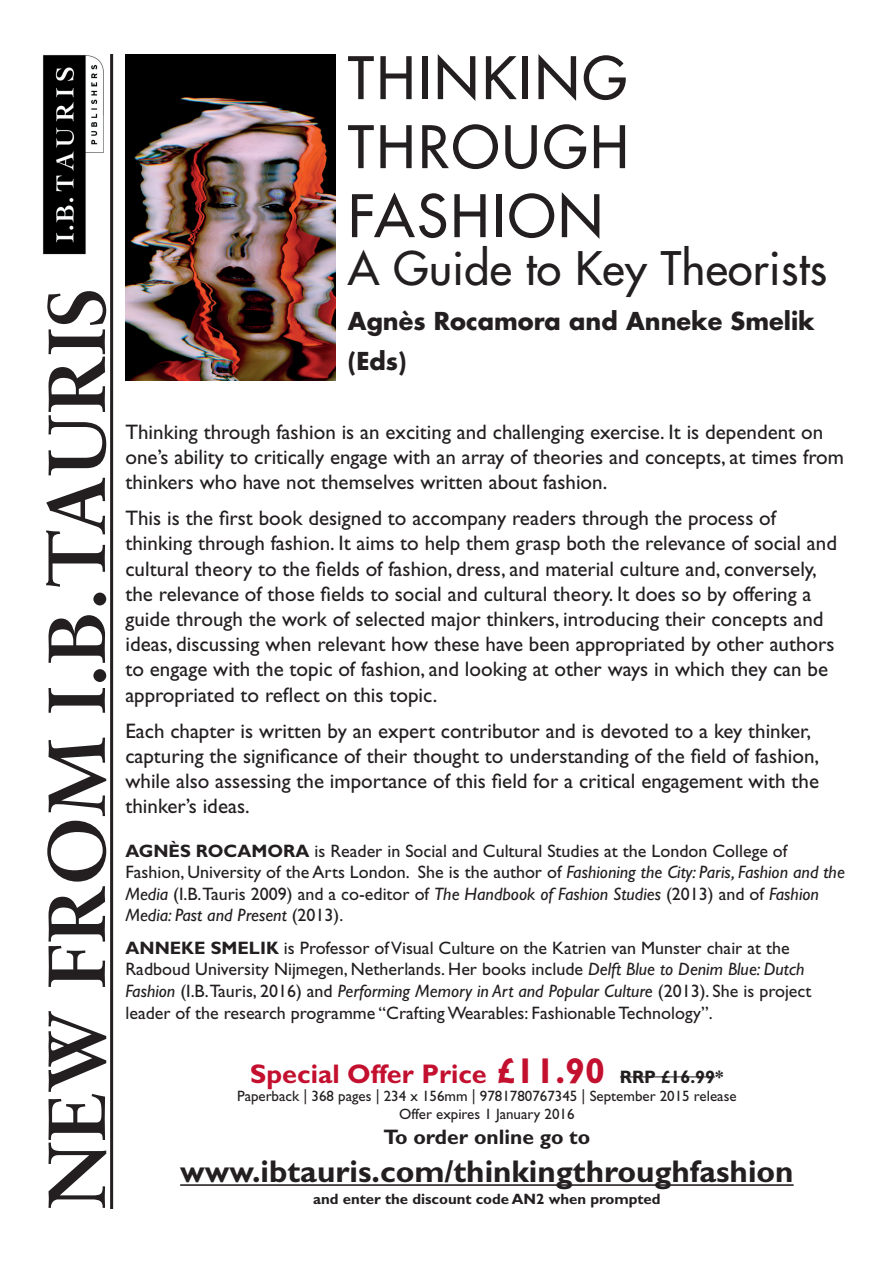
<style>
.page{position:relative;width:893px;height:1263px;background:#fff}
.page>*{position:absolute;margin:0;border:0;box-sizing:border-box;transform-origin:0 0}
.t1{font:700 81px "Sabon";color:#231f20}
.t2{font:57px/69px "Futura";letter-spacing:.05em;color:#231f20;text-align:justify}
.Subtitle{font:45px "Futura";letter-spacing:.01em;color:#231f20}
.book_description{font:700 31.5px "Gill Sans";color:#231f20}
.t3{font:700 27px "Gill Sans";color:#c3102f}
.Author{font:700 24px/40.5px "Futura";color:#231f20}
.book_description-2{font:21px/25.2px "Gill Sans CE";color:#231f20}
.book_description-3{font:700 21px "Gill Sans";color:#231f20}
.book_description-4{font:18px/21.6px "Gill Sans CE";color:#231f20}
.ISBN_etc{font:15px "Gill Sans CE";color:#231f20}
.ISBN_etc-2{font:700 15px "Gill Sans";color:#231f20}
.s1{font-family:"Gill Sans";font-weight:700}
.s2{font-family:"Gill Sans";font-style:italic}
.s3{font-size:36px}
.s4{font-size:18px;color:#231f20}
</style>
<div class="page">
<img style="left:43px;top:54px;width:60px;height:201px">
<hr style="left:110px;top:54px;width:3px;height:1155px;background:#231f20">
<img style="left:125px;top:54px;width:210px;height:327px">
<hr style="left:180px;top:1184px;width:614px;height:2px;background:#231f20">
<hr style="left:620px;top:1076px;width:95px;height:1px;background:#231f20">
<p class="t1" style="left:27px;top:1209px;width:923px;rotate:-90deg">NEW FROM I.B.TAURIS</p>
<p class="t2" style="left:348px;top:43px;width:282px">THINKING THROUGH FASHION</p>
<p class="Subtitle" style="left:348px;top:239px;width:481px">A Guide to Key Theorists</p>
<p class="Author" style="left:348px;top:300px;width:468px">Agnès Rocamora and Anneke Smelik (Eds)</p>
<p class="book_description-2" style="left:125px;top:419px;width:720px">Thinking through fashion is an exciting and challenging exercise. It is dependent on one’s ability to critically engage with an array of theories and concepts, at times from thinkers who have not themselves written about fashion.</p>
<p class="book_description-2" style="left:125px;top:506px;width:713px">This is the first book designed to accompany readers through the process of thinking through fashion. It aims to help them grasp both the relevance of social and cultural theory to the fields of fashion, dress, and material culture and, conversely, the relevance of those fields to social and cultural theory. It does so by offering a guide through the work of selected major thinkers, introducing their concepts and ideas, discussing when relevant how these have been appropriated by other authors to engage with the topic of fashion, and looking at other ways in which they can be appropriated to reflect on this topic.</p>
<p class="book_description-2" style="left:125px;top:718px;width:695px">Each chapter is written by an expert contributor and is devoted to a key thinker, capturing the significance of their thought to understanding of the field of fashion, while also assessing the importance of this field for a critical engagement with the thinker’s ideas.</p>
<p class="book_description-4" style="left:125px;top:840px;width:721px"><span class="s1">AGNÈS ROCAMORA</span> is Reader in Social and Cultural Studies at the London College of Fashion, University of the Arts London. She is the author of <span class="s2">Fashioning the City: Paris, Fashion and the Media</span> (I.B.Tauris 2009) and a co-editor of <span class="s2">The Handbook of Fashion Studies</span> (2013) and of <span class="s2">Fashion Media: Past and Present</span> (2013).</p>
<p class="book_description-4" style="left:125px;top:937px;width:687px"><span class="s1">ANNEKE SMELIK</span> is Professor of Visual Culture on the Katrien van Munster chair at the Radboud University Nijmegen, Netherlands. Her books include <span class="s2">Delft Blue to Denim Blue: Dutch Fashion</span> (I.B.Tauris, 2016) and <span class="s2">Performing Memory in Art and Popular Culture</span> (2013). She is project leader of the research programme “Crafting Wearables: Fashionable Technology”.</p>
<p class="t3" style="left:250px;top:1058px;width:475px">Special Offer Price <span class="s3">£11.90</span> <span class="s4">RRP £16.99*</span></p>
<p class="ISBN_etc" style="left:237px;top:1087px;width:501px">Paperback | 368 pages | 234 x 156mm | 9781780767345 | September 2015 release</p>
<p class="ISBN_etc" style="left:399px;top:1105px;width:177px">Offer expires 1 January 2016</p>
<p class="book_description-3" style="left:383px;top:1124px;width:208px">To order online go to</p>
<p class="book_description" style="left:180px;top:1153px;width:615px">www.ibtauris.com/thinkingthroughfashion</p>
<p class="ISBN_etc-2" style="left:313px;top:1190px;width:349px">and enter the discount code AN2 when prompted</p>
</div>
